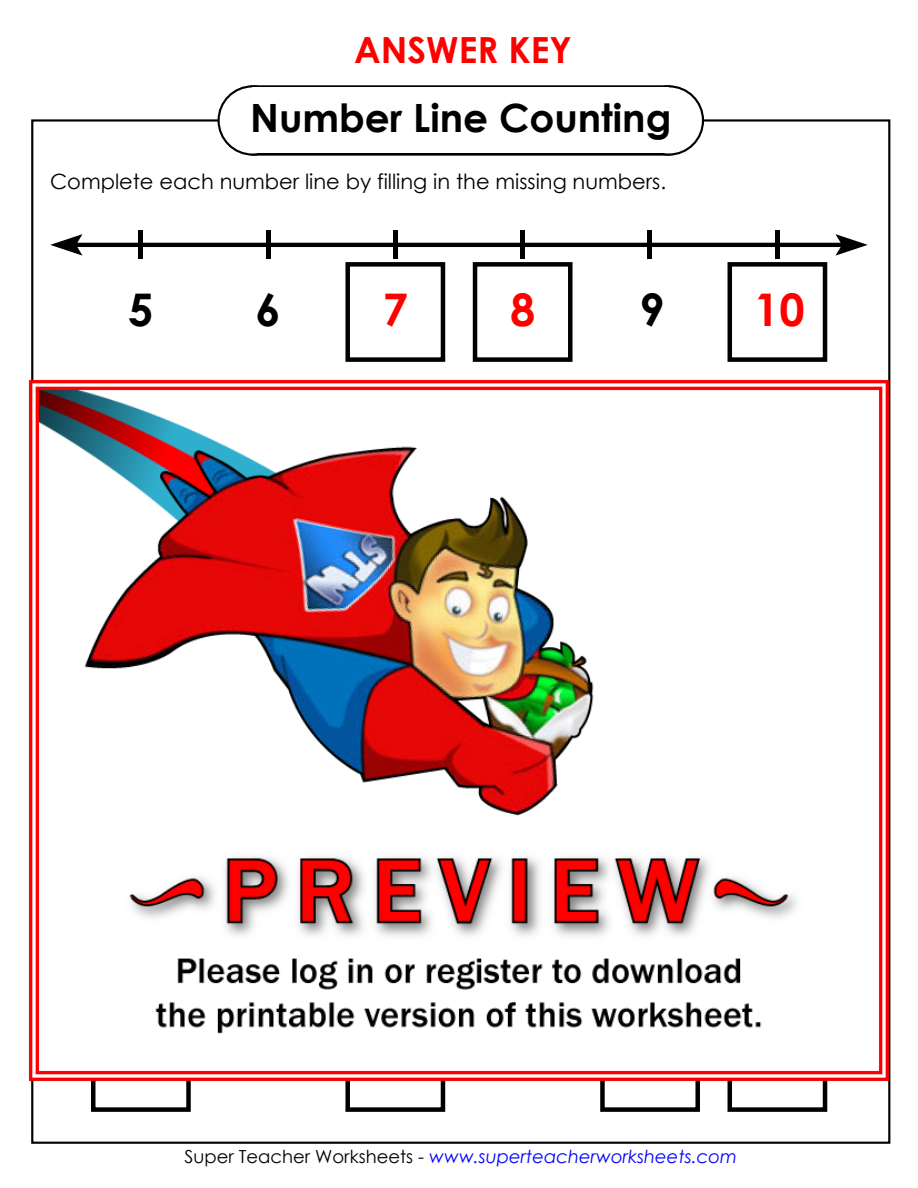
<style>
.page{position:relative;width:918px;height:1188px;background:#fff}
.page>*{position:absolute;margin:0;border:0;box-sizing:border-box;transform-origin:0 0}
.t1{font:700 45px "Century Gothic 2";color:#f00}
.t2{font:700 45px "Century Gothic 2";color:#000}
.t3{font:700 39px "Century Gothic 2";color:#000}
.t4{font:700 36px "Century Gothic 2";color:#f00}
.t5{font:21px "Century Gothic 2";color:#000}
.t6{font:italic 18px "Century Gothic 2";color:#00f}
.s1{font-style:normal;color:#000}
</style>
<div class="page">
<div style="left:634px;top:85px;width:70px;height:71px;border:4px solid #000;border-radius:50%"></div>
<div style="left:251px;top:85px;width:420px;height:71px;border:4px solid #000"></div>
<div style="left:218px;top:85px;width:70px;height:71px;border:4px solid #000;border-radius:50%"></div>
<div style="left:636px;top:87px;width:66px;height:66px;background:#fff;border-radius:50%"></div>
<div style="left:253px;top:87px;width:416px;height:66px;background:#fff"></div>
<div style="left:220px;top:87px;width:66px;height:66px;background:#fff;border-radius:50%"></div>
<div style="left:345px;top:262px;width:100px;height:100px;background:#fff;border:4px solid #000"></div>
<div style="left:473px;top:262px;width:100px;height:100px;background:#fff;border:4px solid #000"></div>
<div style="left:728px;top:262px;width:99px;height:100px;background:#fff;border:4px solid #000"></div>
<hr style="left:139px;top:231px;width:4px;height:28px;background:#000">
<hr style="left:266px;top:231px;width:4px;height:28px;background:#000">
<div style="left:393px;top:231px;width:5px;height:28px;background:#000"></div>
<div style="left:520px;top:231px;width:5px;height:28px;background:#000"></div>
<hr style="left:648px;top:231px;width:4px;height:28px;background:#000">
<hr style="left:775px;top:231px;width:4px;height:28px;background:#000">
<svg style="left:50px;top:234px;width:818px;height:22px"></svg>
<div style="left:91px;top:1012px;width:100px;height:100px;background:#fff;border:4px solid #000"></div>
<div style="left:345px;top:1012px;width:100px;height:100px;background:#fff;border:4px solid #000"></div>
<div style="left:600px;top:1012px;width:100px;height:100px;background:#fff;border:4px solid #000"></div>
<div style="left:728px;top:1012px;width:99px;height:100px;background:#fff;border:4px solid #000"></div>
<img style="left:28px;top:371px;width:863px;height:719px">
<h3 class="t4" style="left:354px;top:23px;width:219px">ANSWER KEY</h3>
<h2 class="t3" style="left:250px;top:88px;width:423px">Number Line Counting</h2>
<p class="t5" style="left:50px;top:167px;width:618px">Complete each number line by filling in the missing numbers.</p>
<h1 class="t2" style="left:128px;top:276px;width:27px">5</h1>
<h1 class="t2" style="left:256px;top:276px;width:27px">6</h1>
<h1 class="t1" style="left:383px;top:276px;width:27px">7</h1>
<h1 class="t1" style="left:510px;top:276px;width:27px">8</h1>
<h1 class="t2" style="left:640px;top:276px;width:27px">9</h1>
<h1 class="t1" style="left:754px;top:276px;width:52px">10</h1>
<p class="t6" style="left:185px;top:1144px;width:554px"><span class="s1">Super Teacher Worksheets -</span> www.superteacherworksheets.com</p>
</div>
